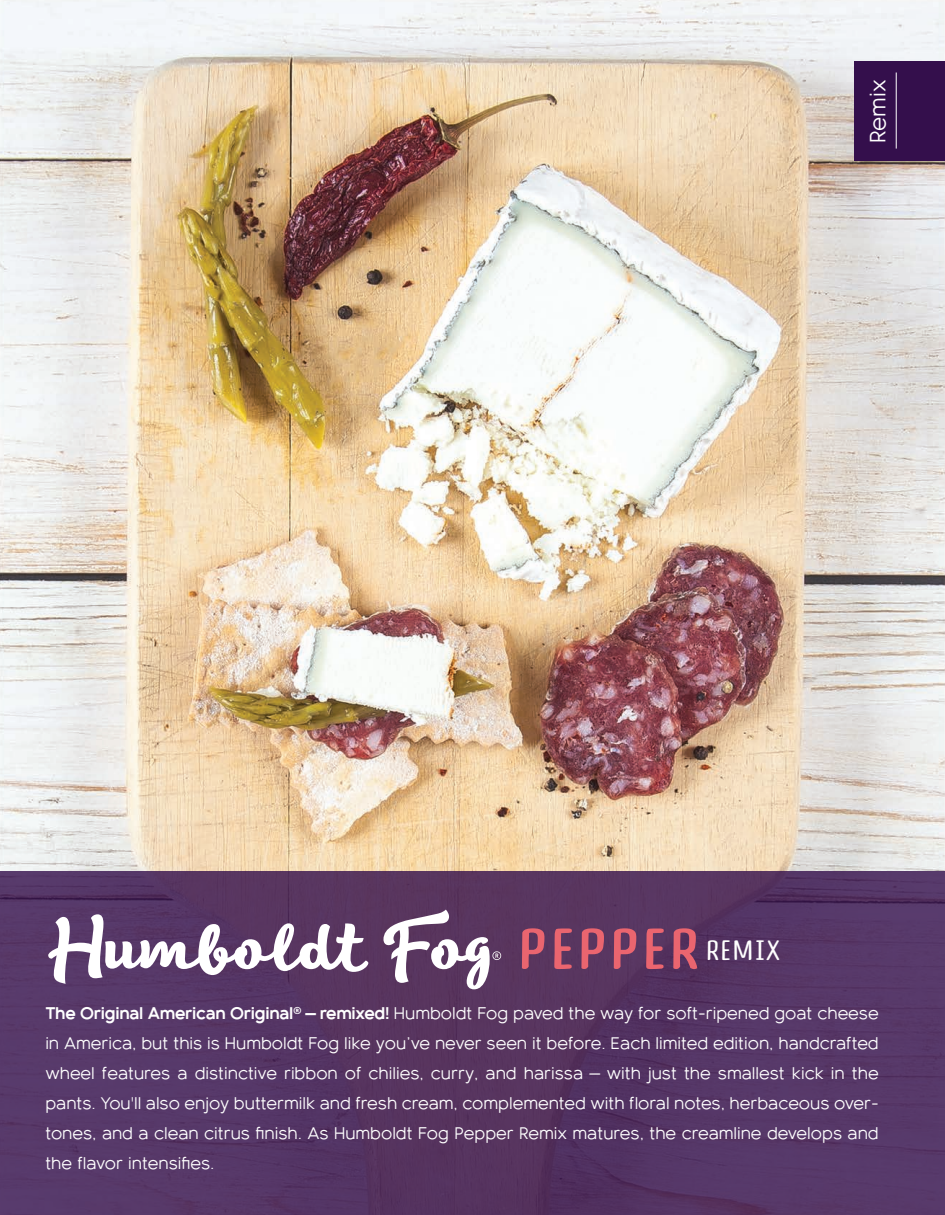
<style>
.page{position:relative;width:945px;height:1215px;background:#fff}
.page>*{position:absolute;margin:0;border:0;box-sizing:border-box;transform-origin:0 0}
.t1{font:700 67.35px "Lifehack";letter-spacing:-.01em;color:#fff}
.t2{font:21.75px "Bambino New";color:#fff}
.t3{font:16.5px/29.8px "Bambino New";color:#fff;text-align:justify}
.s1{font-family:"Lifehack Sans";font-weight:500;font-size:69.9px;color:#ea656f}
.s2{font-weight:700}
</style>
<div class="page">
<img style="left:0;top:0;width:945px;height:1215px">
<div style="left:0;top:872px;width:944px;height:343px;background:#573664"></div>
<div style="left:854px;top:62px;width:90px;height:99px;background:#340f4c"></div>
<hr style="left:896px;top:73px;width:1px;height:76px;background:#fff">
<svg style="left:492px;top:951px;width:9px;height:9px"></svg>
<h2 class="t2" style="left:859px;top:143px;width:65px;rotate:-90deg">Remix</h2>
<h1 class="t1" style="left:51px;top:898px;width:730px">Humboldt Fog <span class="s1">pepper</span><sup>remix</sup></h1>
<p class="t3" style="left:45px;top:997px;width:835px"><span class="s2">The Original American Original® — remixed!</span> Humboldt Fog paved the way for soft-ripened goat cheese in America, but this is Humboldt Fog like you’ve never seen it before. Each limited edition, handcrafted wheel features a distinctive ribbon of chilies, curry, and harissa — with just the smallest kick in the pants. You'll also enjoy buttermilk and fresh cream, complemented with floral notes, herbaceous over&shy;tones, and a clean citrus finish. As Humboldt Fog Pepper Remix matures, the creamline develops and the flavor intensifies.</p>
</div>
